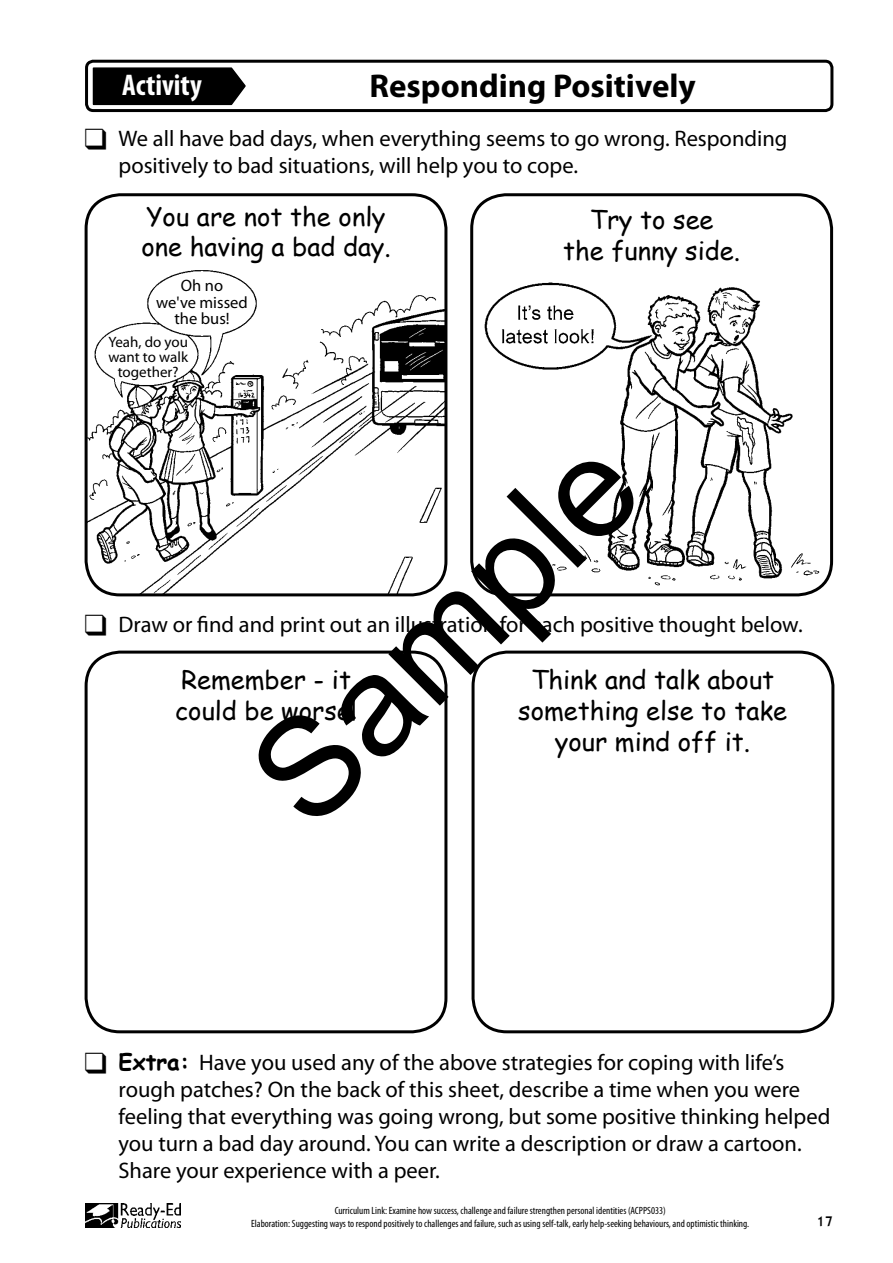
<style>
.page{position:relative;width:893px;height:1263px;background:#fff}
.page>*{position:absolute;margin:0;border:0;box-sizing:border-box;transform-origin:0 0}
.t1{font:140.55px "Arial";color:#000}
.t2{font:700 33px "Myriad Pro";color:#000}
.t3{font:700 condensed 30px "Myriad Pro";color:#fff}
.t4{font:25.5px/30.6px "Comic Sans MS";color:#000;text-align:center}
.t5{font:22.5px/27px "Myriad Pro";color:#000}
.t6{font:16.5px/16.5px "Myriad Pro";color:#000;text-align:center}
.t7{font:15px/15px "Myriad Pro";color:#000;text-align:center}
.t8{font:15px "Geometric 231 BT Bold C";color:#000}
.t9{font:condensed 10.5px/12.6px "Myriad Pro";color:#000;text-align:center}
.s1{font-family:"Comic Sans MS";font-weight:700}
</style>
<div class="page">
<svg style="left:92px;top:67px;width:154px;height:39px;background:#151515"></svg>
<img style="left:85px;top:1203px;width:95px;height:24px">
<div style="left:85px;top:60px;width:748px;height:52px;border:3px solid #000;border-radius:7px"></div>
<div style="left:85px;top:651px;width:362px;height:382px;border:3px solid #000;border-radius:34px"></div>
<div style="left:472px;top:651px;width:362px;height:382px;border:3px solid #000;border-radius:34px"></div>
<img style="left:474px;top:282px;width:358px;height:313px">
<div style="left:470px;top:193px;width:363px;height:403px;border:3px solid #000;border-radius:34px"></div>
<img style="left:86px;top:270px;width:360px;height:325px">
<div style="left:85px;top:193px;width:362px;height:403px;border:3px solid #000;border-radius:34px"></div>
<h3 class="t3" style="left:122px;top:66px;width:81px">Activity</h3>
<h2 class="t2" style="left:369px;top:64px;width:328px">Responding Positively</h2>
<p class="t5" style="left:119px;top:124px;width:670px;text-indent:-34px">❑ We all have bad days, when everything seems to go wrong. Responding positively to bad situations, will help you to cope.</p>
<p class="t4" style="left:141px;top:200px;width:251px;text-align:left">You are not the only one having a bad day.</p>
<p class="t6" style="left:156px;top:277px;width:93px">Oh no<br>we've missed the bus!</p>
<p class="t7" style="left:108px;top:334px;width:81px">Yeah, do you want to walk together?</p>
<p class="t4" style="left:563px;top:204px;width:178px">Try to see<br>the funny side.</p>
<h1 class="t1" style="left:212px;top:734px;width:478px;rotate:-45deg">Sample</h1>
<p class="t5" style="left:85px;top:611px;width:720px">❑ Draw or find and print out an illustration for each positive thought below.</p>
<p class="t4" style="left:175px;top:664px;width:183px;text-align:left">Remember - it could be worse!</p>
<p class="t4" style="left:518px;top:664px;width:270px">Think and talk about something else to take your mind off it.</p>
<p class="t5" style="left:119px;top:1048px;width:713px;text-indent:-34px">❑ <span class="s1">Extra:</span> Have you used any of the above strategies for coping with life’s rough patches? On the back of this sheet, describe a time when you were feeling that everything was going wrong, but some positive thinking helped you turn a bad day around. You can write a description or draw a cartoon.<br>Share your experience with a peer.</p>
<p class="t9" style="left:251px;top:1204px;width:499px">Curriculum Link: Examine how success, challenge and failure strengthen personal identities (ACPPS033)<br>Elaboration: Suggesting ways to respond positively to challenges and failure, such as using self-talk, early help-seeking behaviours, and optimistic thinking.</p>
<p class="t8" style="left:817px;top:1210px;width:18px">17</p>
</div>
